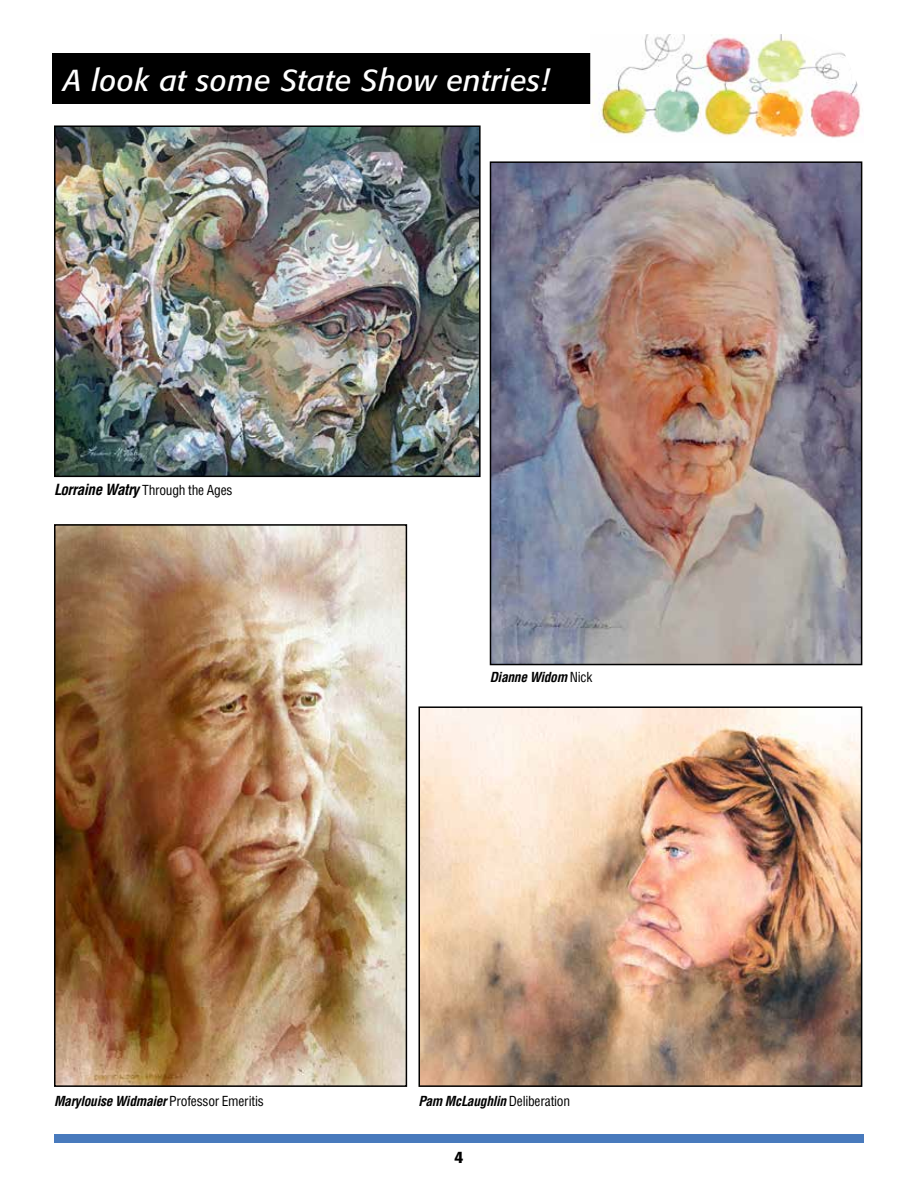
<style>
.page{position:relative;width:918px;height:1188px;background:#fff}
.page>*{position:absolute;margin:0;border:0;box-sizing:border-box;transform-origin:0 0}
.t1{font:italic 30px "Formata";letter-spacing:.02em;color:#fff}
.t2{font:500 16.5px "Formata";color:#000}
.t3{font:italic 700 condensed 13.5px "Helvetica";letter-spacing:-.025em;color:#000}
.t4{font:condensed 13.5px "Helvetica";letter-spacing:-.015em;color:#000}
.s1{font-weight:700;font-style:italic;font-size:15px}
.s2{font-weight:400;font-style:normal}
</style>
<div class="page">
<div style="left:54px;top:1134px;width:810px;height:9px;background:#487abd"></div>
<div style="left:52px;top:53px;width:563px;height:51px;background:#000"></div>
<img style="left:590px;top:34px;width:271px;height:104px">
<img style="left:493px;top:164px;width:366px;height:498px">
<div style="left:490px;top:161px;width:372px;height:504px;border:2px solid #000"></div>
<img style="left:57px;top:527px;width:347px;height:557px">
<div style="left:54px;top:524px;width:353px;height:563px;border:2px solid #000"></div>
<img style="left:421px;top:709px;width:438px;height:375px">
<div style="left:418px;top:706px;width:444px;height:381px;border:2px solid #000"></div>
<img style="left:57px;top:128px;width:421px;height:346px">
<div style="left:54px;top:125px;width:427px;height:352px;border:2px solid #000"></div>
<h1 class="t1" style="left:64px;top:62px;width:487px">A look at some State Show entries!</h1>
<p class="t4" style="left:54px;top:481px;width:180px"><span class="s1">Lorraine Watry</span> Through the Ages</p>
<p class="t3" style="left:490px;top:669px;width:104px">Dianne Widom <span class="s2">Nick</span></p>
<p class="t3" style="left:54px;top:1093px;width:211px">Marylouise Widmaier <span class="s2">Professor Emeritis</span></p>
<p class="t3" style="left:418px;top:1093px;width:153px">Pam McLaughlin <span class="s2">Deliberation</span></p>
<p class="t2" style="left:454px;top:1147px;width:11px">4</p>
</div>
